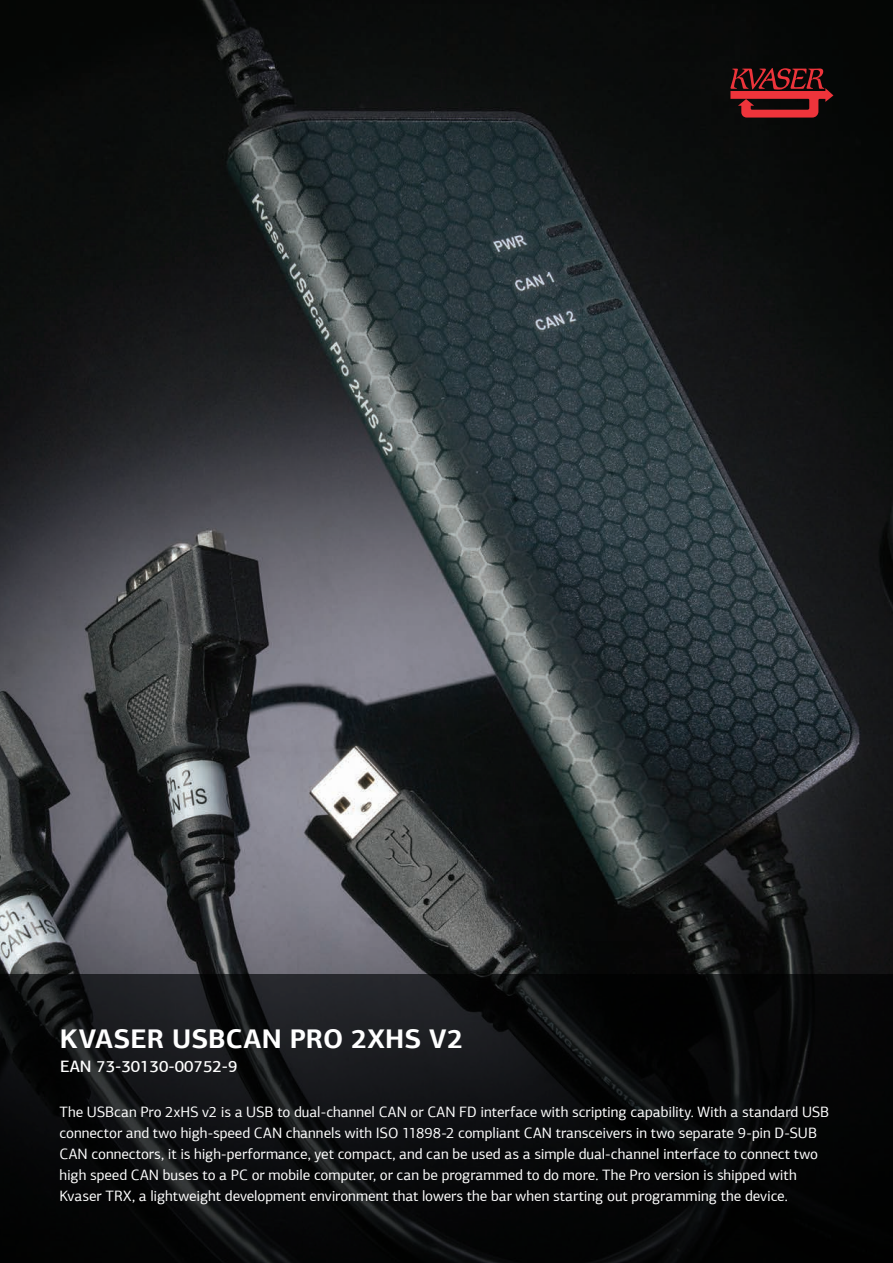
<style>
.page{position:relative;width:893px;height:1263px;background:#fff}
.page>*{position:absolute;margin:0;border:0;box-sizing:border-box;transform-origin:0 0}
.t1{font:700 27px "PF Agora Sans Pro";letter-spacing:.005em;color:#fff}
.t2{font:500 16.5px "PF Agora Sans Pro";color:#fff}
.t3{font:15px/21px "PF Agora Sans Pro";letter-spacing:-.005em;color:#fff}
</style>
<div class="page">
<img style="left:0;top:0;width:893px;height:974px">
<svg style="left:730px;top:68px;width:103px;height:50px;background:#6e1c1e"></svg>
<svg style="left:0;top:974px;width:893px;height:289px;background:#0b0c0e"></svg>
<p class="t1" style="left:60px;top:1021px;width:405px">KVASER USBCAN PRO 2XHS V2</p>
<p class="t2" style="left:60px;top:1056px;width:179px">EAN 73-30130-00752-9</p>
<p class="t3" style="left:60px;top:1101px;width:771px">The USBcan Pro 2xHS v2 is a USB to dual-channel CAN or CAN FD interface with scripting capability. With a standard USB connector and two high-speed CAN channels with ISO 11898-2 compliant CAN transceivers in two separate 9-pin D-SUB CAN connectors, it is high-performance, yet compact, and can be used as a simple dual-channel interface to connect two high speed CAN buses to a PC or mobile computer, or can be programmed to do more. The Pro version is shipped with Kvaser TRX, a lightweight development environment that lowers the bar when starting out programming the device.</p>
</div>
